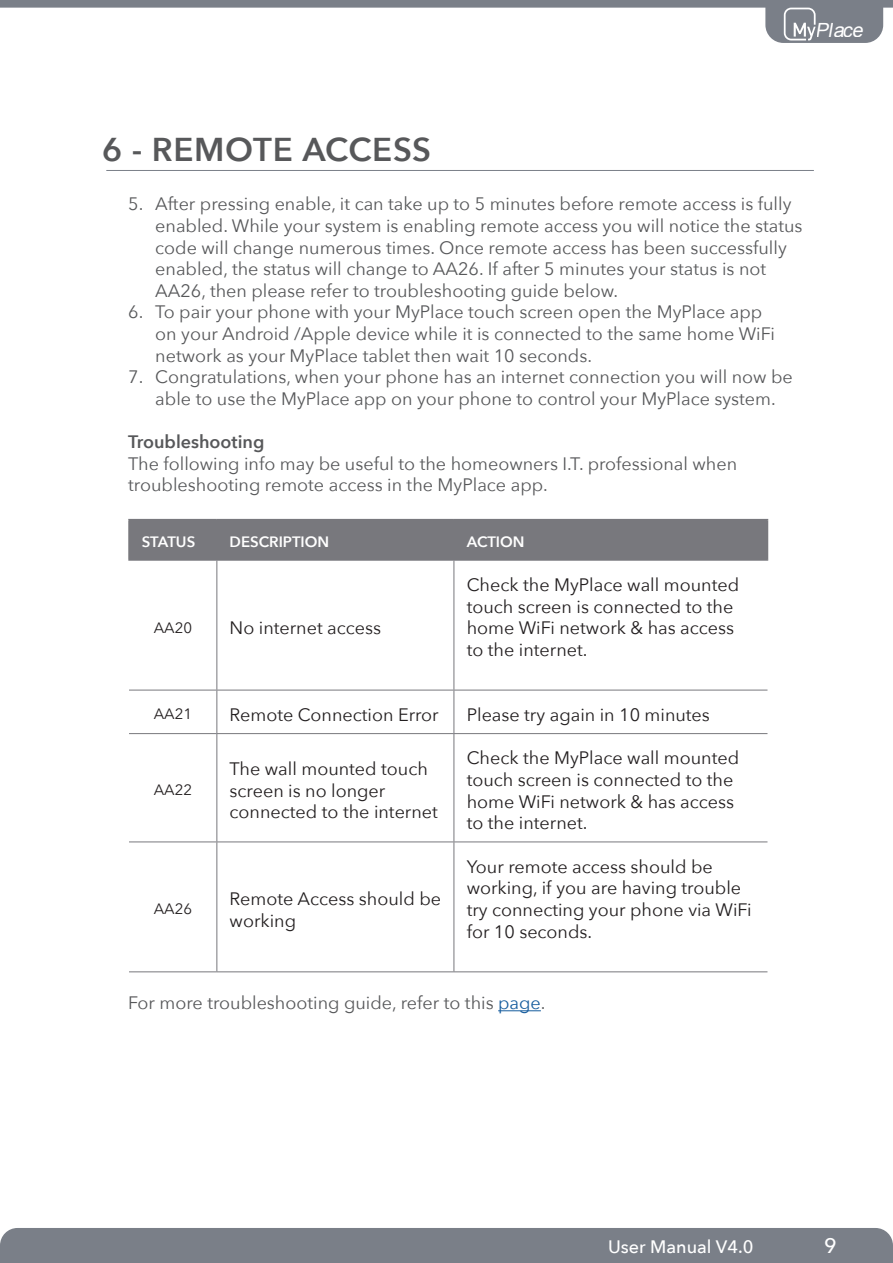
<style>
.page{position:relative;width:893px;height:1263px;background:#fff}
.page>*{position:absolute;margin:0;border:0;box-sizing:border-box;transform-origin:0 0}
.t1{font:600 33px "Avenir Next";letter-spacing:.02em;color:#57585a}
.t2{font:500 21px "Avenir Next";color:#fff}
.t3{font:italic 19.5px "Arial";color:#fff}
.t4{font:18px/21.6px "Avenir Next";color:#57585a}
.t5{font:18px/21.6px "Avenir Next";color:#231f20}
.t6{font:600 18px "Avenir Next";color:#57585a}
.t7{font:500 18px "Avenir Next";color:#fff}
.t8{font:600 15px "Avenir Next";color:#fff}
.t9{font:15px "Avenir Next";color:#231f20}
.s1{color:#175d9e}
</style>
<div class="page">
<div style="left:0;top:1228px;width:893px;height:35px;background:#7a7f88"></div>
<hr style="left:106px;top:170px;width:708px;height:1px;background:#7a8089">
<svg style="left:0;top:0;width:893px;height:43px"></svg>
<hr style="left:498px;top:1010px;width:43px;height:1px;background:#175d9e">
<div style="left:130px;top:520px;width:637px;height:40px;background:#78787d"></div>
<hr style="left:128px;top:520px;width:2px;height:40px;background:#78787d">
<hr style="left:217px;top:519px;width:237px;height:1px;background:#78787d">
<hr style="left:454px;top:519px;width:314px;height:1px;background:#78787d">
<hr style="left:453px;top:520px;width:2px;height:40px;background:#78787d">
<hr style="left:767px;top:520px;width:1px;height:40px;background:#78787d">
<hr style="left:128px;top:560px;width:89px;height:1px;background:#78787d">
<hr style="left:454px;top:560px;width:314px;height:1px;background:#78787d">
<hr style="left:129px;top:690px;width:88px;height:1px;background:#78787d">
<hr style="left:454px;top:690px;width:313px;height:1px;background:#78787d">
<hr style="left:129px;top:733px;width:88px;height:1px;background:#78787d">
<hr style="left:454px;top:733px;width:313px;height:1px;background:#78787d">
<hr style="left:129px;top:841px;width:88px;height:1px;background:#78787d">
<hr style="left:454px;top:841px;width:313px;height:1px;background:#78787d">
<hr style="left:129px;top:971px;width:88px;height:1px;background:#78787d">
<hr style="left:454px;top:971px;width:313px;height:1px;background:#78787d">
<hr style="left:217px;top:560px;width:237px;height:1px;background:#78787d">
<hr style="left:128px;top:519px;width:89px;height:1px;background:#78787d">
<hr style="left:217px;top:690px;width:237px;height:1px;background:#78787d">
<hr style="left:217px;top:733px;width:237px;height:1px;background:#78787d">
<hr style="left:217px;top:841px;width:237px;height:1px;background:#78787d">
<hr style="left:217px;top:971px;width:237px;height:1px;background:#78787d">
<hr style="left:216px;top:560px;width:1px;height:130px;background:#78787d">
<hr style="left:454px;top:560px;width:1px;height:130px;background:#78787d">
<hr style="left:216px;top:690px;width:1px;height:43px;background:#78787d">
<hr style="left:454px;top:690px;width:1px;height:43px;background:#78787d">
<hr style="left:216px;top:734px;width:1px;height:107px;background:#78787d">
<hr style="left:454px;top:734px;width:1px;height:107px;background:#78787d">
<hr style="left:216px;top:842px;width:1px;height:129px;background:#78787d">
<hr style="left:454px;top:842px;width:1px;height:129px;background:#78787d">
<p class="t3" style="left:816px;top:17px;width:53px">Place</p>
<h1 class="t1" style="left:102px;top:121px;width:331px">6 - REMOTE ACCESS</h1>
<p class="t4" style="left:155px;top:193px;width:649px;text-indent:-27px">5. After pressing enable, it can take up to 5 minutes before remote access is fully enabled. While your system is enabling remote access you will notice the status code will change numerous times. Once remote access has been successfully enabled, the status will change to AA26. If after 5 minutes your status is not AA26, then please refer to troubleshooting guide below.</p>
<p class="t4" style="left:155px;top:301px;width:621px;text-indent:-27px">6. To pair your phone with your MyPlace touch screen open the MyPlace app on your Android /Apple device while it is connected to the same home WiFi network as your MyPlace tablet then wait 10 seconds.</p>
<p class="t4" style="left:128px;top:365px;width:666px;text-align:center">7. Congratulations, when your phone has an internet connection you will now be able to use the MyPlace app on your phone to control your MyPlace system.</p>
<p class="t6" style="left:128px;top:426px;width:138px">Troubleshooting</p>
<p class="t4" style="left:128px;top:452px;width:610px">The following info may be useful to the homeowners I.T. professional when troubleshooting remote access in the MyPlace app.</p>
<p class="t8" style="left:142px;top:529px;width:55px">STATUS</p>
<p class="t8" style="left:230px;top:529px;width:101px">DESCRIPTION</p>
<p class="t8" style="left:467px;top:529px;width:59px">ACTION</p>
<p class="t9" style="left:154px;top:615px;width:40px">AA20</p>
<p class="t5" style="left:230px;top:616px;width:153px">No internet access</p>
<p class="t5" style="left:467px;top:573px;width:274px">Check the MyPlace wall mounted touch screen is connected to the home WiFi network &amp; has access to the internet.</p>
<p class="t9" style="left:154px;top:701px;width:40px">AA21</p>
<p class="t5" style="left:230px;top:703px;width:211px">Remote Connection Error</p>
<p class="t5" style="left:467px;top:703px;width:245px">Please try again in 10 minutes</p>
<p class="t9" style="left:154px;top:777px;width:40px">AA22</p>
<p class="t9" style="left:154px;top:896px;width:40px">AA26</p>
<p class="t5" style="left:230px;top:757px;width:210px">The wall mounted touch screen is no longer connected to the internet</p>
<p class="t5" style="left:467px;top:746px;width:274px">Check the MyPlace wall mounted touch screen is connected to the home WiFi network &amp; has access to the internet.</p>
<p class="t5" style="left:230px;top:887px;width:213px">Remote Access should be working</p>
<p class="t5" style="left:467px;top:855px;width:287px">Your remote access should be working, if you are having trouble try connecting your phone via WiFi for 10 seconds.</p>
<p class="t4" style="left:128px;top:991px;width:419px">For more troubleshooting guide, refer to this <span class="s1">page</span>.</p>
<p class="t7" style="left:608px;top:1231px;width:147px">User Manual V4.0</p>
<p class="t2" style="left:824px;top:1228px;width:14px">9</p>
</div>
